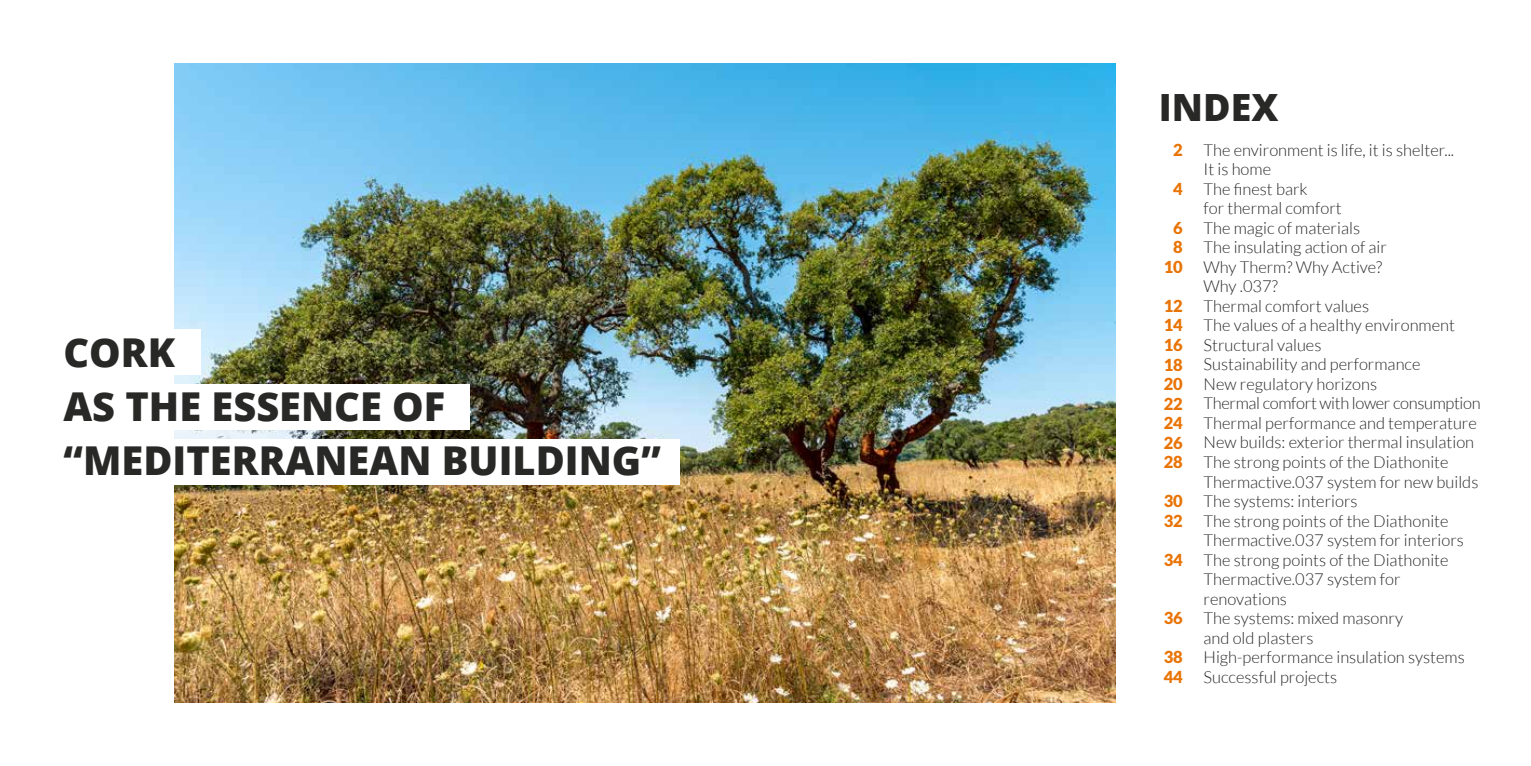
<style>
.page{position:relative;width:1531px;height:766px;background:#fff}
.page>*{position:absolute;margin:0;border:0;box-sizing:border-box;transform-origin:0 0}
.t1{font:800 39.75px/54px "Open Sans";color:#282827}
.t2{font:800 37.5px "Open Sans";color:#282827}
.t3{font:300 16.5px/19.5px "Lato";color:#282827}
.t4{font:900 16.5px/19.5px "Lato";color:#e97406}
</style>
<div class="page">
<img style="left:174px;top:64px;width:941px;height:638px">
<div style="left:0;top:329px;width:201px;height:46px;background:#fff"></div>
<div style="left:0;top:384px;width:470px;height:46px;background:#fff"></div>
<div style="left:0;top:439px;width:679px;height:45px;background:#fff"></div>
<h1 class="t1" style="left:63px;top:323px;width:599px">CORK<br>AS THE ESSENCE OF “MEDITERRANEAN BUILDING”</h1>
<h2 class="t2" style="left:1159px;top:79px;width:121px">INDEX</h2>
<p class="t3" style="left:1203px;top:140px;width:279px">The environment is life, it is shelter...<br>It is home<br>The finest bark<br>for thermal comfort<br>The magic of materials<br>The insulating action of air<br>Why Therm? Why Active?<br>Why .037?<br>Thermal comfort values<br>The values of a healthy environment<br>Structural values<br>Sustainability and performance<br>New regulatory horizons<br>Thermal comfort with lower consumption<br>Thermal performance and temperature<br>New builds: exterior thermal insulation<br>The strong points of the Diathonite<br>Thermactive.037 system for new builds<br>The systems: interiors<br>The strong points of the Diathonite<br>Thermactive.037 system for interiors<br>The strong points of the Diathonite<br>Thermactive.037 system for renovations<br>The systems: mixed masonry<br>and old plasters<br>High-performance insulation systems<br>Successful projects</p>
<p class="t4" style="left:1173px;top:140px;width:11px">2</p>
<p class="t4" style="left:1173px;top:179px;width:11px">4</p>
<p class="t4" style="left:1164px;top:218px;width:21px;text-align:center">6<br>8<br>10</p>
<p class="t4" style="left:1164px;top:296px;width:21px;text-align:justify">12<br>14<br>16<br>18<br>20<br>22<br>24<br>26<br>28</p>
<p class="t4" style="left:1164px;top:491px;width:21px">30<br>32</p>
<p class="t4" style="left:1164px;top:549px;width:21px">34</p>
<p class="t4" style="left:1164px;top:608px;width:21px">36</p>
<p class="t4" style="left:1164px;top:647px;width:21px">38<br>44</p>
</div>
